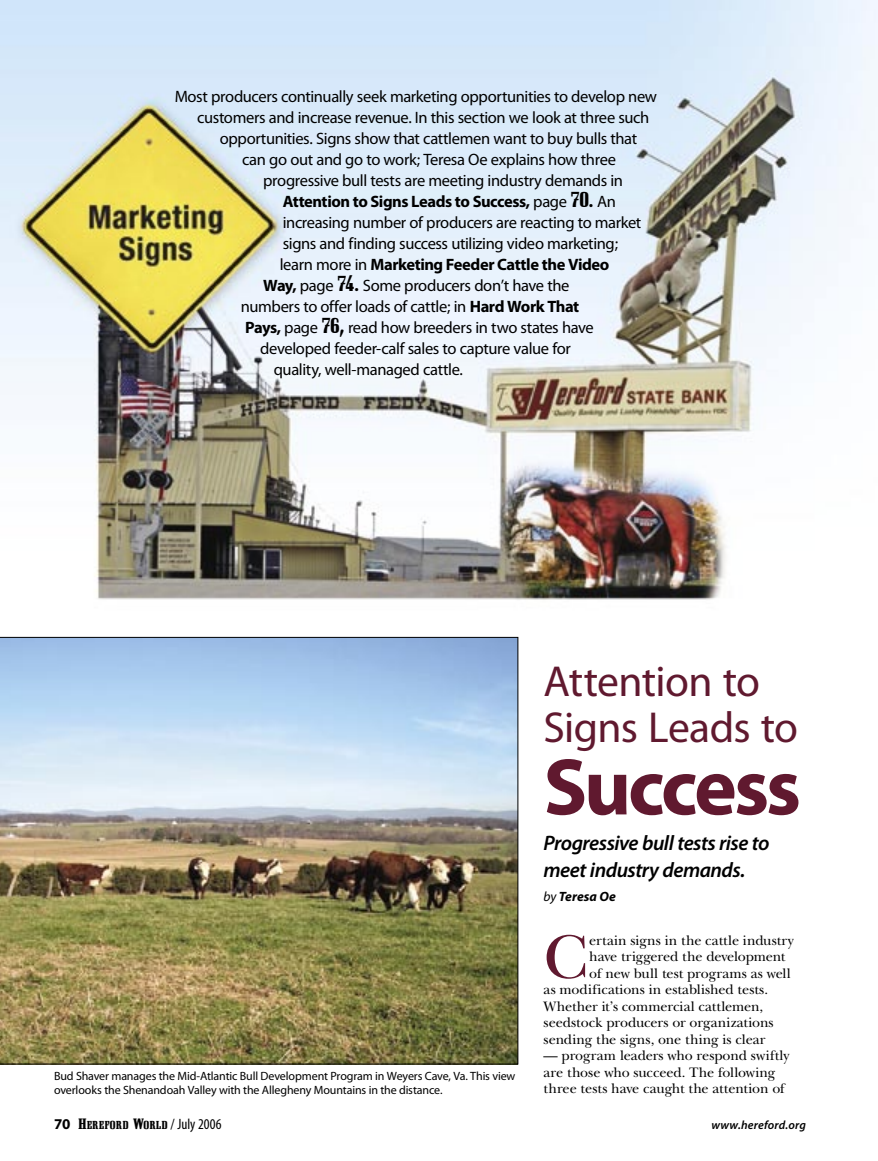
<style>
.page{position:relative;width:878px;height:1161px;background:#fff}
.page>*{position:absolute;margin:0;border:0;box-sizing:border-box;transform-origin:0 0}
.t1{font:700 81px "Myriad Pro";letter-spacing:-.04em;color:#60192f}
.t2{font:64.2px "New Baskerville";color:#60192f}
.t3{font:43.5px/46.5px "Myriad Pro";letter-spacing:-.015em;color:#60192f}
.t4{font:italic 600 21px/27px "Myriad Pro";letter-spacing:-.025em;color:#000}
.t5{font:16.5px "Myriad Pro";letter-spacing:-.025em;color:#000}
.t6{font:700 16.5px "Myriad Pro";letter-spacing:-.03em;color:#000}
.t7{font:14.25px/16.5px "New Baskerville";letter-spacing:-.005em;color:#000}
.t8{font:italic 700 13.5px "Myriad Pro";letter-spacing:.005em;color:#000}
.t9{font:12px/13.5px "Myriad Pro";letter-spacing:-.01em;color:#000}
.t10{font:italic 600 12px "Myriad Pro";letter-spacing:.015em;color:#000}
.t11{font:11.55px "Shattuck";letter-spacing:.03em;color:#000;scale:1.1 1}
.s1{font-weight:400}
.s2{font-family:"Shattuck";font-weight:400;font-size:24px}
.s3{font-weight:700}
.s4{font-family:"Shattuck";font-size:24px}
.s5{font-family:"Myriad Pro";font-weight:700;font-size:15px}
.s6{font-size:15px}
.s7{font-family:"Myriad Pro";font-stretch:condensed;font-size:15px}
</style>
<div class="page">
<img style="left:0;top:0;width:878px;height:600px">
<img style="left:0;top:637px;width:518px;height:427px">
<p class="t5" style="left:175px;top:88px;width:484px">Most producers continually seek marketing opportunities to develop new</p>
<p class="t5" style="left:197px;top:109px;width:453px">customers and increase revenue. In this section we look at three such</p>
<p class="t5" style="left:220px;top:130px;width:419px">opportunities. Signs show that cattlemen want to buy bulls that</p>
<p class="t5" style="left:242px;top:151px;width:375px">can go out and go to work; Teresa Oe explains how three</p>
<p class="t5" style="left:263px;top:172px;width:361px">progressive bull tests are meeting industry demands in</p>
<p class="t6" style="left:283px;top:193px;width:334px">Attention to Signs Leads to Success, <span class="s1">page</span> <span class="s2">70.</span> <span class="s1">An</span></p>
<p class="t5" style="left:283px;top:214px;width:360px">increasing number of producers are reacting to market</p>
<p class="t5" style="left:283px;top:235px;width:337px">signs and finding success utilizing video marketing;</p>
<p class="t6" style="left:280px;top:256px;width:331px"><span class="s1">learn more in</span> Marketing Feeder Cattle the Video</p>
<p class="t5" style="left:263px;top:277px;width:308px"><span class="s3">Way,</span> page <span class="s4">74.</span> Some producers don’t have the</p>
<p class="t5" style="left:241px;top:298px;width:340px">numbers to offer loads of cattle; in <span class="s3">Hard Work That</span></p>
<p class="t5" style="left:245px;top:319px;width:350px"><span class="s3">Pays,</span> page <span class="s4">76,</span> read how breeders in two states have</p>
<p class="t5" style="left:260px;top:340px;width:312px">developed feeder-calf sales to capture value for</p>
<p class="t5" style="left:274px;top:361px;width:191px">quality, well-managed cattle.</p>
<p class="t9" style="left:54px;top:1069px;width:463px">Bud Shaver manages the Mid-Atlantic Bull Development Program in Weyers Cave, Va. This view overlooks the Shenandoah Valley with the Allegheny Mountains in the distance.</p>
<h3 class="t3" style="left:543px;top:659px;width:256px">Attention to<br>Signs Leads to</h3>
<h1 class="t1" style="left:543px;top:742px;width:259px">Success</h1>
<p class="t4" style="left:543px;top:830px;width:227px">Progressive bull tests rise to meet industry demands.</p>
<p class="t8" style="left:543px;top:889px;width:74px"><span class="s1">by</span> Teresa Oe</p>
<h2 class="t2" style="left:543px;top:920px;width:45px">C</h2>
<p class="t7" style="left:589px;top:932px;width:206px">ertain signs in the cattle industry</p>
<p class="t7" style="left:589px;top:949px;width:198px">have triggered the development</p>
<p class="t7" style="left:589px;top:965px;width:203px">of new bull test programs as well</p>
<p class="t7" style="left:543px;top:982px;width:226px">as modifications in established tests.</p>
<p class="t7" style="left:543px;top:998px;width:221px">Whether it’s commercial cattlemen,</p>
<p class="t7" style="left:543px;top:1015px;width:232px">seedstock producers or organizations</p>
<p class="t7" style="left:543px;top:1031px;width:223px">sending the signs, one thing is clear</p>
<p class="t7" style="left:543px;top:1048px;width:247px">— program leaders who respond swiftly are those who succeed. The following three tests have caught the attention of</p>
<p class="t11" style="left:54px;top:1118px;width:154px"><span class="s5">70</span> <span class="s6">H</span>EREFORD <span class="s6">W</span>ORLD <span class="s7">/ July 2006</span></p>
<p class="t10" style="left:711px;top:1119px;width:96px">www.hereford.org</p>
</div>
